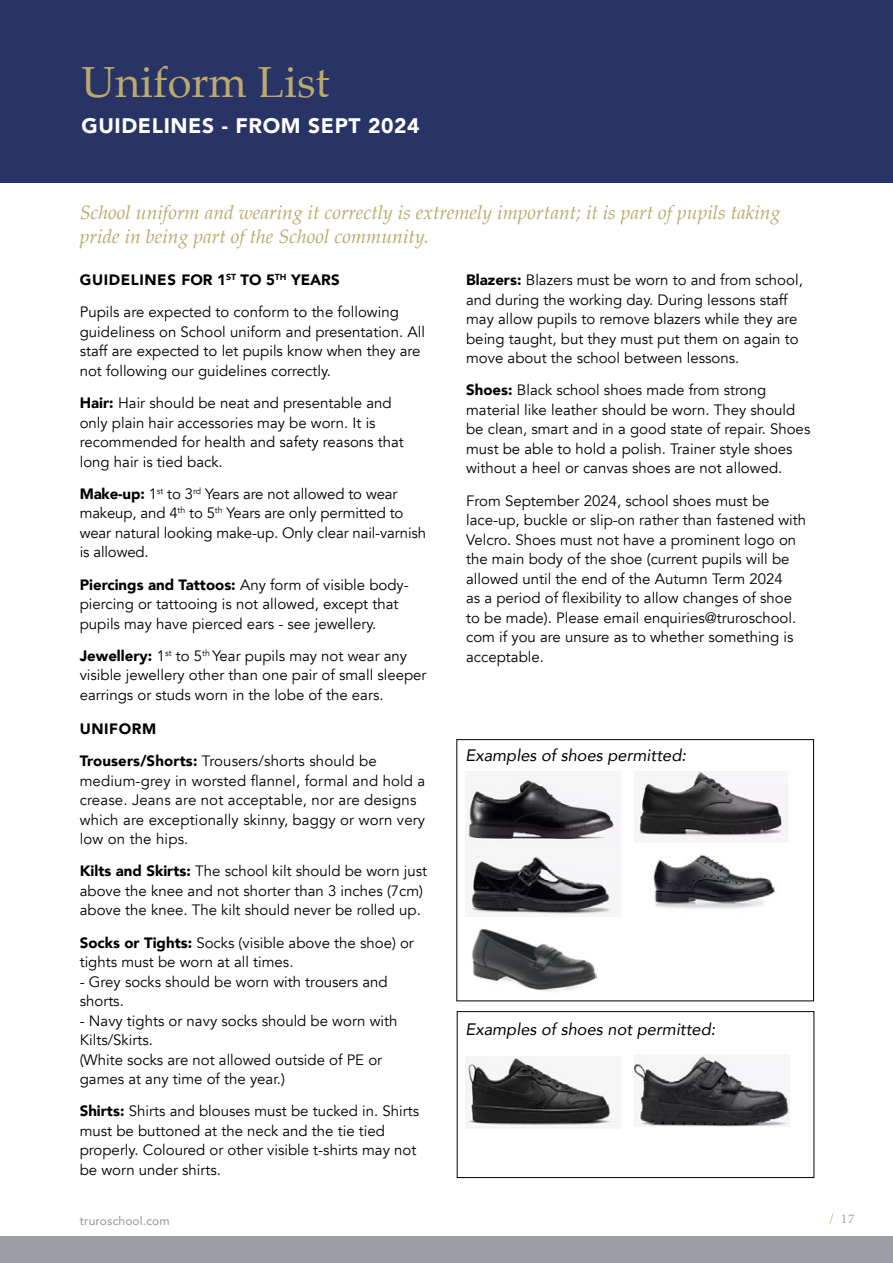
<style>
.page{position:relative;width:893px;height:1263px;background:#fff}
.page>*{position:absolute;margin:0;border:0;box-sizing:border-box;transform-origin:0 0}
.t1{font:43.5px "Palatino";color:#bda96c}
.t2{font:900 21px "Avenir";letter-spacing:.03em;color:#fff}
.t3{font:italic 19.5px/24px "Palatino";color:#bda96c}
.t4{font:italic 16.5px "Avenir";color:#000}
.t5{font:15px/19.5px "Avenir";color:#000}
.t6{font:900 15px/32.2px "Avenir";letter-spacing:.04em;color:#000}
.t7{font:500 12px "Avenir";letter-spacing:.01em;color:#9b9ea2}
.t8{font:12px "Palatino";color:#9b9ea2}
.s1{font-weight:900}
.s2{font-weight:400}
.s3{color:#bda96c}
</style>
<div class="page">
<div style="left:456px;top:739px;width:358px;height:262px;border:1px solid #000"></div>
<div style="left:457px;top:1011px;width:357px;height:167px;border:1px solid #000"></div>
<div style="left:0;top:0;width:893px;height:182px;background:#273465"></div>
<div style="left:0;top:1236px;width:893px;height:27px;background:#9b9ea2"></div>
<img style="left:466px;top:777px;width:155px;height:138px">
<img style="left:634px;top:772px;width:154px;height:137px">
<img style="left:472px;top:928px;width:124px;height:63px">
<img style="left:634px;top:1054px;width:156px;height:73px">
<img style="left:466px;top:1057px;width:150px;height:71px">
<h1 class="t1" style="left:81px;top:46px;width:250px">Uniform List</h1>
<h2 class="t2" style="left:81px;top:108px;width:340px">GUIDELINES - FROM SEPT 2024</h2>
<h3 class="t3" style="left:80px;top:200px;width:702px">School uniform and wearing it correctly is extremely important; it is part of pupils taking pride in being part of the School community.</h3>
<p class="t5" style="left:80px;top:264px;width:321px;line-height:32.2px"><span class="s1">GUIDELINES FOR 1</span><sup>ST</sup> <span class="s1">TO 5</span><sup>TH</sup> <span class="s1">YEARS<br></span>Pupils are expected to conform to the following</p>
<p class="t5" style="left:80px;top:322px;width:347px">guideliness on School uniform and presentation. All staff are expected to let pupils know when they are not following our guidelines correctly.</p>
<p class="t5" style="left:80px;top:393px;width:326px"><span class="s1">Hair:</span> Hair should be neat and presentable and only plain hair accessories may be worn. It is recommended for health and safety reasons that long hair is tied back.</p>
<p class="t5" style="left:80px;top:484px;width:348px"><span class="s1">Make-up:</span> 1<sup>st</sup> to 3<sup>rd</sup> Years are not allowed to wear makeup, and 4<sup>th</sup> to 5<sup>th</sup> Years are only permitted to wear natural looking make-up. Only clear nail-varnish is allowed.</p>
<p class="t5" style="left:80px;top:575px;width:331px"><span class="s1">Piercings and Tattoos:</span> Any form of visible body&shy;piercing or tattooing is not allowed, except that pupils may have pierced ears - see jewellery.</p>
<p class="t5" style="left:80px;top:646px;width:348px"><span class="s1">Jewellery:</span> 1<sup>st</sup> to 5<sup>th</sup> Year pupils may not wear any visible jewellery other than one pair of small sleeper earrings or studs worn in the lobe of the ears.</p>
<p class="t6" style="left:80px;top:712px;width:299px">UNIFORM<br>Trousers/Shorts: <span class="s2">Trousers/shorts should be</span></p>
<p class="t5" style="left:80px;top:771px;width:347px">medium-grey in worsted flannel, formal and hold a crease. Jeans are not acceptable, nor are designs which are exceptionally skinny, baggy or worn very low on the hips.</p>
<p class="t5" style="left:80px;top:862px;width:349px"><span class="s1">Kilts and Skirts:</span> The school kilt should be worn just above the knee and not shorter than 3 inches (7cm) above the knee. The kilt should never be rolled up.</p>
<p class="t5" style="left:80px;top:933px;width:336px"><span class="s1">Socks or Tights:</span> Socks (visible above the shoe) or tights must be worn at all times.</p>
<p class="t5" style="left:80px;top:972px;width:310px">- Grey socks should be worn with trousers and shorts.</p>
<p class="t5" style="left:80px;top:1011px;width:319px">- Navy tights or navy socks should be worn with Kilts/Skirts.<br>(White socks are not allowed outside of PE or games at any time of the year.)</p>
<p class="t5" style="left:80px;top:1102px;width:341px"><span class="s1">Shirts:</span> Shirts and blouses must be tucked in. Shirts must be buttoned at the neck and the tie tied properly. Coloured or other visible t-shirts may not be worn under shirts.</p>
<p class="t5" style="left:466px;top:270px;width:338px"><span class="s1">Blazers:</span> Blazers must be worn to and from school, and during the working day. During lessons staff may allow pupils to remove blazers while they are being taught, but they must put them on again to move about the school between lessons.</p>
<p class="t5" style="left:466px;top:381px;width:346px"><span class="s1">Shoes:</span> Black school shoes made from strong material like leather should be worn. They should be clean, smart and in a good state of repair. Shoes must be able to hold a polish. Trainer style shoes without a heel or canvas shoes are not allowed.</p>
<p class="t5" style="left:466px;top:491px;width:341px">From September 2024, school shoes must be lace-up, buckle or slip-on rather than fastened with Velcro. Shoes must not have a prominent logo on the main body of the shoe (current pupils will be allowed until the end of the Autumn Term 2024<br>as a period of flexibility to allow changes of shoe to be made). Please email enquiries@truroschool. com if you are unsure as to whether something is acceptable.</p>
<p class="t4" style="left:466px;top:745px;width:222px">Examples of shoes permitted:</p>
<p class="t4" style="left:466px;top:1019px;width:251px">Examples of shoes not permitted:</p>
<p class="t7" style="left:80px;top:1210px;width:91px">truroschool.com</p>
<p class="t8" style="left:828px;top:1209px;width:28px"><span class="s3">/</span> 17</p>
</div>
